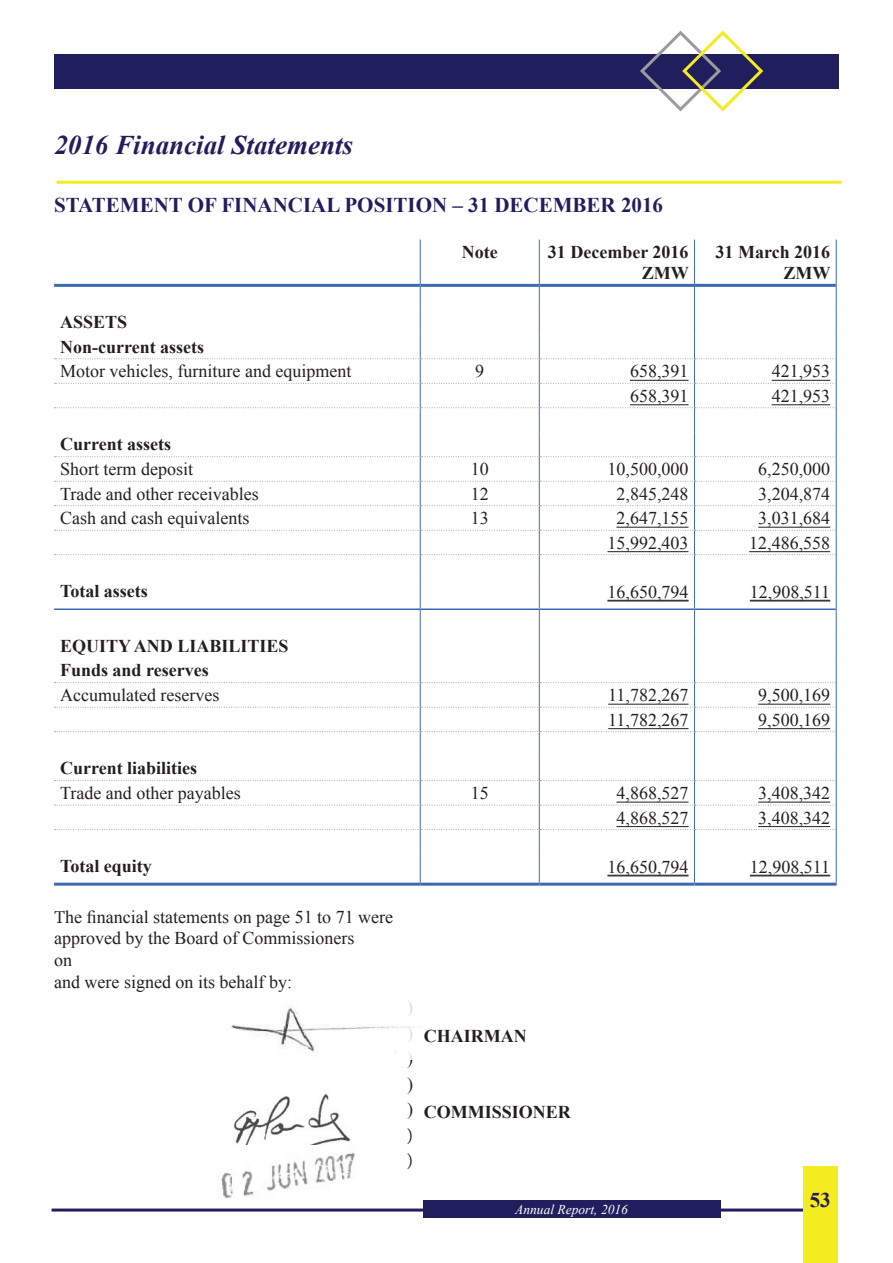
<style>
.page{position:relative;width:893px;height:1263px;background:#fff}
.page>*{position:absolute;margin:0;border:0;box-sizing:border-box;transform-origin:0 0}
.t1{font:italic 700 27px "Times New Roman";color:#211e5e}
.t2{font:700 21px "Times New Roman";color:#211e5e}
.t3{font:18px "Times New Roman";color:#231f20}
.t4{font:700 18px "Times New Roman";color:#231f20}
.t5{font:18px "Minion Pro";color:#231f20}
.t6{font:italic 13.5px "Times New Roman";color:#fff}
.s1{font-family:"Minion Pro"}
</style>
<div class="page">
<hr style="left:54px;top:284px;width:366px;height:3px;background:#3d69b2">
<hr style="left:421px;top:284px;width:118px;height:3px;background:#3d69b2">
<hr style="left:540px;top:284px;width:154px;height:3px;background:#3d69b2">
<hr style="left:695px;top:284px;width:141px;height:3px;background:#3d69b2">
<hr style="left:54px;top:883px;width:366px;height:3px;background:#3d69b2">
<hr style="left:420px;top:883px;width:119px;height:3px;background:#3d69b2">
<hr style="left:539px;top:883px;width:155px;height:3px;background:#3d69b2">
<hr style="left:694px;top:883px;width:143px;height:3px;background:#3d69b2">
<hr style="left:420px;top:240px;width:1px;height:45px;background:#3d69b2">
<hr style="left:539px;top:240px;width:1px;height:45px;background:#3d69b2">
<hr style="left:694px;top:240px;width:1px;height:45px;background:#3d69b2">
<hr style="left:836px;top:240px;width:1px;height:45px;background:#3d69b2">
<svg style="left:54px;top:285px;width:783px;height:598px"></svg>
<hr style="left:54px;top:608px;width:366px;height:2px;background:#3d69b2">
<hr style="left:420px;top:608px;width:119px;height:2px;background:#3d69b2">
<hr style="left:539px;top:608px;width:155px;height:2px;background:#3d69b2">
<hr style="left:694px;top:608px;width:142px;height:2px;background:#3d69b2">
<hr style="left:630px;top:380px;width:58px;height:1px;background:#231f20">
<hr style="left:772px;top:380px;width:58px;height:1px;background:#231f20">
<hr style="left:630px;top:404px;width:58px;height:1px;background:#231f20">
<hr style="left:772px;top:404px;width:58px;height:1px;background:#231f20">
<hr style="left:616px;top:527px;width:72px;height:1px;background:#231f20">
<hr style="left:758px;top:527px;width:72px;height:1px;background:#231f20">
<hr style="left:607px;top:551px;width:81px;height:1px;background:#231f20">
<hr style="left:749px;top:551px;width:81px;height:1px;background:#231f20">
<hr style="left:607px;top:600px;width:81px;height:1px;background:#231f20">
<hr style="left:607px;top:601px;width:81px;height:1px;background:#231f20">
<hr style="left:750px;top:600px;width:80px;height:1px;background:#231f20">
<hr style="left:750px;top:601px;width:80px;height:1px;background:#231f20">
<hr style="left:608px;top:704px;width:80px;height:1px;background:#231f20">
<hr style="left:758px;top:704px;width:72px;height:1px;background:#231f20">
<hr style="left:608px;top:728px;width:80px;height:1px;background:#231f20">
<hr style="left:758px;top:728px;width:72px;height:1px;background:#231f20">
<hr style="left:616px;top:802px;width:72px;height:1px;background:#231f20">
<hr style="left:758px;top:802px;width:72px;height:1px;background:#231f20">
<hr style="left:616px;top:826px;width:72px;height:1px;background:#231f20">
<hr style="left:758px;top:826px;width:72px;height:1px;background:#231f20">
<hr style="left:607px;top:875px;width:81px;height:1px;background:#231f20">
<hr style="left:607px;top:876px;width:81px;height:1px;background:#231f20">
<hr style="left:750px;top:875px;width:80px;height:1px;background:#231f20">
<hr style="left:750px;top:876px;width:80px;height:1px;background:#231f20">
<img style="left:231px;top:1004px;width:183px;height:52px">
<img style="left:233px;top:1094px;width:117px;height:51px">
<img style="left:221px;top:1152px;width:134px;height:47px">
<hr style="left:57px;top:181px;width:785px;height:3px;background:#f4ec1f">
<hr style="left:52px;top:1208px;width:784px;height:3px;background:#211e5e">
<div style="left:423px;top:1201px;width:297px;height:17px;background:#211e5e"></div>
<div style="left:803px;top:1166px;width:34px;height:97px;background:#f4ec1f"></div>
<div style="left:54px;top:54px;width:785px;height:34px;background:#211e5e"></div>
<svg style="left:638px;top:30px;width:127px;height:82px"></svg>
<p class="t1" style="left:54px;top:126px;width:300px">2016 Financial Statements</p>
<p class="t2" style="left:54px;top:190px;width:610px">STATEMENT OF FINANCIAL POSITION – 31 DECEMBER 2016</p>
<p class="t4" style="left:462px;top:239px;width:37px">Note</p>
<p class="t4" style="left:548px;top:239px;width:142px">31 December 2016</p>
<p class="t4" style="left:642px;top:260px;width:48px">ZMW</p>
<p class="t4" style="left:715px;top:239px;width:116px">31 March 2016</p>
<p class="t4" style="left:783px;top:260px;width:48px">ZMW</p>
<p class="t4" style="left:60px;top:309px;width:69px">ASSETS</p>
<p class="t4" style="left:60px;top:333px;width:146px">Non-current assets</p>
<p class="t3" style="left:60px;top:359px;width:293px">Motor vehicles, furniture and equipment</p>
<p class="t3" style="left:475px;top:359px;width:10px">9</p>
<p class="t3" style="left:630px;top:359px;width:60px">658,391</p>
<p class="t3" style="left:772px;top:359px;width:60px">421,953</p>
<p class="t3" style="left:630px;top:383px;width:60px">658,391</p>
<p class="t3" style="left:772px;top:383px;width:60px">421,953</p>
<p class="t4" style="left:60px;top:431px;width:113px">Current assets</p>
<p class="t3" style="left:60px;top:456px;width:135px">Short term deposit</p>
<p class="t3" style="left:471px;top:456px;width:19px">10</p>
<p class="t3" style="left:607px;top:456px;width:82px">10,500,000</p>
<p class="t3" style="left:758px;top:456px;width:73px">6,250,000</p>
<p class="t3" style="left:60px;top:481px;width:200px">Trade and other receivables</p>
<p class="t3" style="left:471px;top:481px;width:19px">12</p>
<p class="t3" style="left:616px;top:481px;width:73px">2,845,248</p>
<p class="t3" style="left:758px;top:481px;width:73px">3,204,874</p>
<p class="t3" style="left:60px;top:505px;width:191px">Cash and cash equivalents</p>
<p class="t3" style="left:471px;top:505px;width:19px">13</p>
<p class="t3" style="left:616px;top:505px;width:73px">2,647,155</p>
<p class="t3" style="left:758px;top:505px;width:73px">3,031,684</p>
<p class="t3" style="left:607px;top:530px;width:82px">15,992,403</p>
<p class="t3" style="left:749px;top:530px;width:82px">12,486,558</p>
<p class="t4" style="left:60px;top:578px;width:89px">Total assets</p>
<p class="t3" style="left:607px;top:579px;width:82px">16,650,794</p>
<p class="t3" style="left:750px;top:579px;width:82px">12,908,511</p>
<p class="t4" style="left:60px;top:633px;width:230px">EQUITY AND LIABILITIES</p>
<p class="t4" style="left:60px;top:657px;width:150px">Funds and reserves</p>
<p class="t3" style="left:60px;top:682px;width:161px">Accumulated reserves</p>
<p class="t3" style="left:608px;top:682px;width:82px">11,782,267</p>
<p class="t3" style="left:758px;top:682px;width:73px">9,500,169</p>
<p class="t3" style="left:608px;top:707px;width:82px">11,782,267</p>
<p class="t3" style="left:758px;top:707px;width:73px">9,500,169</p>
<p class="t4" style="left:60px;top:755px;width:139px">Current liabilities</p>
<p class="t3" style="left:60px;top:780px;width:182px">Trade and other payables</p>
<p class="t3" style="left:471px;top:780px;width:19px">15</p>
<p class="t3" style="left:616px;top:780px;width:73px">4,868,527</p>
<p class="t3" style="left:758px;top:780px;width:73px">3,408,342</p>
<p class="t3" style="left:616px;top:805px;width:73px">4,868,527</p>
<p class="t3" style="left:758px;top:805px;width:73px">3,408,342</p>
<p class="t4" style="left:60px;top:853px;width:93px">Total equity</p>
<p class="t3" style="left:607px;top:854px;width:82px">16,650,794</p>
<p class="t3" style="left:750px;top:854px;width:82px">12,908,511</p>
<p class="t3" style="left:54px;top:904px;width:341px"><span class="s1">T</span>he financial statements on page 51 to 71 were</p>
<p class="t3" style="left:54px;top:926px;width:302px">approved by the Board of Commissioners</p>
<p class="t3" style="left:54px;top:947px;width:19px">on</p>
<p class="t3" style="left:54px;top:969px;width:239px">and were signed on its behalf by:</p>
<p class="t3" style="left:407px;top:994px;width:7px">)</p>
<p class="t3" style="left:407px;top:1020px;width:7px">)</p>
<p class="t3" style="left:407px;top:1045px;width:7px">)</p>
<p class="t3" style="left:407px;top:1071px;width:7px">)</p>
<p class="t3" style="left:407px;top:1096px;width:7px">)</p>
<p class="t5" style="left:407px;top:1123px;width:8px">)</p>
<p class="t5" style="left:407px;top:1148px;width:8px">)</p>
<p class="t4" style="left:424px;top:1022px;width:104px">CHAIRMAN</p>
<p class="t4" style="left:424px;top:1099px;width:149px">COMMISSIONER</p>
<p class="t6" style="left:515px;top:1200px;width:114px">Annual Report, 2016</p>
<p class="t2" style="left:810px;top:1185px;width:22px">53</p>
</div>
